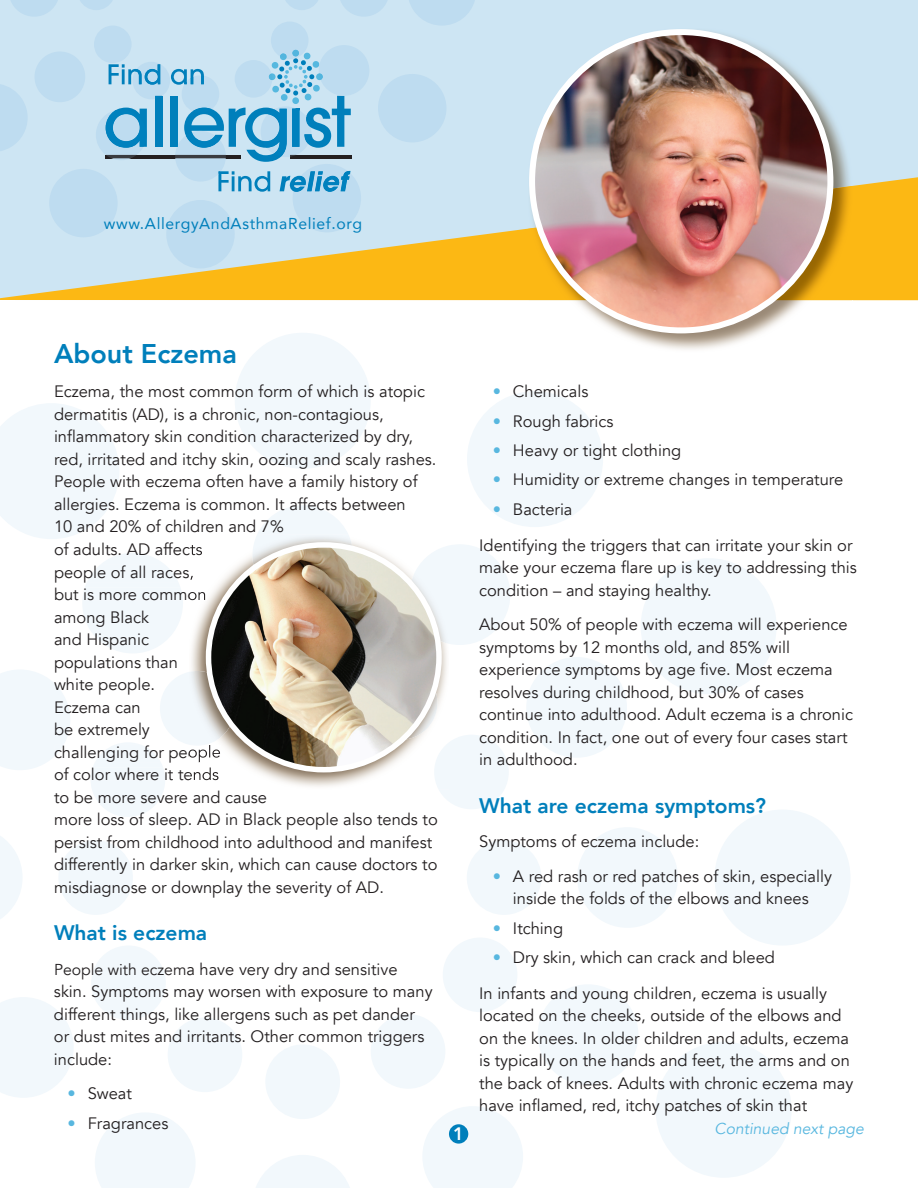
<style>
.page{position:relative;width:918px;height:1188px;background:#fff}
.page>*{position:absolute;margin:0;border:0;box-sizing:border-box;transform-origin:0 0}
.t1{font:800 27px "Avenir";color:#007fbb}
.t2{font:800 21px "Avenir";color:#007fbb}
.t3{font:800 18px "Avenir";color:#fff}
.t4{font:16.5px/22.5px "Avenir";color:#231f20}
.t5{font:15.75px "Avenir";letter-spacing:.04em;color:#007fbb}
.t6{font:italic 15.75px "Avenir";color:#58b7df}
.s1{font-size:15.75px}
.s2{color:#58b7df}
</style>
<div class="page">
<div style="left:467px;top:840px;width:74px;height:75px;background:#f2f8fc;border-radius:50%"></div>
<div style="left:58px;top:840px;width:75px;height:75px;background:#f2f8fc;border-radius:50%"></div>
<div style="left:265px;top:1044px;width:75px;height:75px;background:#f2f8fc;border-radius:50%"></div>
<svg style="left:439px;top:735px;width:70px;height:74px"></svg>
<svg style="left:91px;top:946px;width:151px;height:146px"></svg>
<svg style="left:371px;top:938px;width:146px;height:150px"></svg>
<div style="left:577px;top:827px;width:101px;height:101px;background:#f2f8fc;border-radius:50%"></div>
<svg style="left:0;top:836px;width:22px;height:83px"></svg>
<svg style="left:257px;top:506px;width:91px;height:29px"></svg>
<svg style="left:256px;top:1155px;width:94px;height:33px"></svg>
<svg style="left:449px;top:545px;width:61px;height:100px"></svg>
<svg style="left:95px;top:1113px;width:100px;height:75px"></svg>
<svg style="left:527px;top:657px;width:100px;height:100px"></svg>
<svg style="left:0;top:997px;width:73px;height:101px"></svg>
<svg style="left:0;top:670px;width:70px;height:100px"></svg>
<svg style="left:538px;top:985px;width:100px;height:100px"></svg>
<svg style="left:83px;top:553px;width:100px;height:100px"></svg>
<svg style="left:423px;top:1106px;width:100px;height:82px"></svg>
<div style="left:715px;top:810px;width:135px;height:136px;background:#f2f8fc;border-radius:50%"></div>
<div style="left:235px;top:333px;width:136px;height:136px;background:#f2f8fc;border-radius:50%"></div>
<svg style="left:467px;top:391px;width:136px;height:136px"></svg>
<svg style="left:641px;top:558px;width:135px;height:136px"></svg>
<svg style="left:656px;top:1042px;width:135px;height:135px"></svg>
<svg style="left:0;top:403px;width:119px;height:136px"></svg>
<div style="left:449px;top:1124px;width:19px;height:20px;background:#007fbb;border-radius:50%"></div>
<div style="left:0;top:0;width:918px;height:300px;background:#cde5f3"></div>
<svg style="left:0;top:177px;width:918px;height:123px;fill:#fcb814"></svg>
<img style="left:528px;top:29px;width:324px;height:157px">
<img style="left:528px;top:186px;width:324px;height:164px">
<img style="left:532px;top:32px;width:298px;height:298px;border-radius:149px">
<div style="left:166px;top:200px;width:69px;height:68px;background:#bedcf0;border-radius:50%"></div>
<svg style="left:0;top:0;width:475px;height:237px"></svg>
<img style="left:191px;top:542px;width:258px;height:245px">
<img style="left:434px;top:742px;width:15px;height:47px">
<img style="left:191px;top:671px;width:18px;height:74px">
<img style="left:252px;top:535px;width:101px;height:10px">
<img style="left:439px;top:545px;width:10px;height:99px">
<img style="left:189px;top:542px;width:14px;height:13px">
<img style="left:190px;top:565px;width:4px;height:17px">
<img style="left:189px;top:587px;width:17px;height:13px">
<img style="left:205px;top:745px;width:4px;height:17px">
<svg style="left:91px;top:672px;width:114px;height:145px"></svg>
<img style="left:189px;top:767px;width:30px;height:13px">
<img style="left:209px;top:545px;width:230px;height:225px">
<div style="left:206px;top:542px;width:236px;height:230px;border:5px solid #fff;border-radius:50%"></div>
<p class="t5" style="left:104px;top:210px;width:260px">www.AllergyAndAsthmaRelief.org</p>
<h1 class="t1" style="left:54px;top:333px;width:184px">About Eczema</h1>
<p class="t4" style="left:54px;top:381px;width:385px">Eczema, the most common form of which is atopic dermatitis (AD), is a chronic, non-contagious, inflammatory skin condition characterized by dry, red, irritated and itchy skin, oozing and scaly rashes.<br>People with eczema often have a family history of allergies. Eczema is common. It affects between<br>10 and 20% of children and 7%<br>of adults. AD affects<br>people of all races,<br>but is more common<br>among Black<br>and Hispanic<br>populations than<br>white people.<br>Eczema can<br>be extremely<br>challenging for people<br>of color where it tends<br>to be more severe and cause<br>more loss of sleep. AD in Black people also tends to persist from childhood into adulthood and manifest differently in darker skin, which can cause doctors to misdiagnose or downplay the severity of AD.</p>
<p class="t2" style="left:54px;top:917px;width:155px">What is eczema</p>
<p class="t4" style="left:54px;top:958px;width:380px"><span class="s1">People with eczem</span>a have very dry and sensitive skin. Symptoms may worsen with exposure to many different things, like allergens such as pet dander or dust mites and irritants. Other common triggers include:</p>
<p class="t4" style="left:67px;top:1083px;width:66px"><span class="s2">•</span> Sweat</p>
<p class="t4" style="left:67px;top:1112px;width:102px"><span class="s2">•</span> Fragrances</p>
<p class="t3" style="left:453px;top:1120px;width:12px">1</p>
<p class="t4" style="left:493px;top:381px;width:97px"><span class="s2">•</span> Chemicals</p>
<p class="t4" style="left:493px;top:410px;width:122px"><span class="s2">•</span> Rough fabrics</p>
<p class="t4" style="left:493px;top:439px;width:190px"><span class="s2">•</span> Heavy or tight clothing</p>
<p class="t4" style="left:493px;top:469px;width:352px"><span class="s2">•</span> Humidity or extreme changes in temperature</p>
<p class="t4" style="left:479px;top:491px;width:375px;line-height:36px;text-indent:13px"><span class="s2">•</span> Bacteria<br>Identifying the triggers that can irritate your skin or</p>
<p class="t4" style="left:479px;top:556px;width:379px">make your eczema flare up is key to addressing this condition – and staying healthy.</p>
<p class="t4" style="left:479px;top:613px;width:375px">About 50% of people with eczema will experience symptoms by 12 months old, and 85% will experience symptoms by age five. Most eczema resolves during childhood, but 30% of cases continue into adulthood. Adult eczema is a chronic condition. In fact, one out of every four cases start in adulthood.</p>
<p class="t2" style="left:479px;top:789px;width:288px">What are eczema symptoms?</p>
<p class="t4" style="left:479px;top:831px;width:222px">Symptoms of eczema include:</p>
<p class="t4" style="left:493px;top:865px;width:341px;text-align:center"><span class="s2">•</span> A red rash or red patches of skin, especially inside the folds of the elbows and knees</p>
<p class="t4" style="left:493px;top:917px;width:72px"><span class="s2">•</span> Itching</p>
<p class="t4" style="left:479px;top:940px;width:349px;line-height:36px;text-indent:13px"><span class="s2">•</span> Dry skin, which can crack and bleed<br>In infants and young children, eczema is usually</p>
<p class="t4" style="left:479px;top:1005px;width:376px">located on the cheeks, outside of the elbows and on the knees. In older children and adults, eczema is typically on the hands and feet, the arms and on the back of knees. Adults with chronic eczema may have inflamed, red, itchy patches of skin that</p>
<p class="t6" style="left:715px;top:1119px;width:151px">Continued next page</p>
</div>
